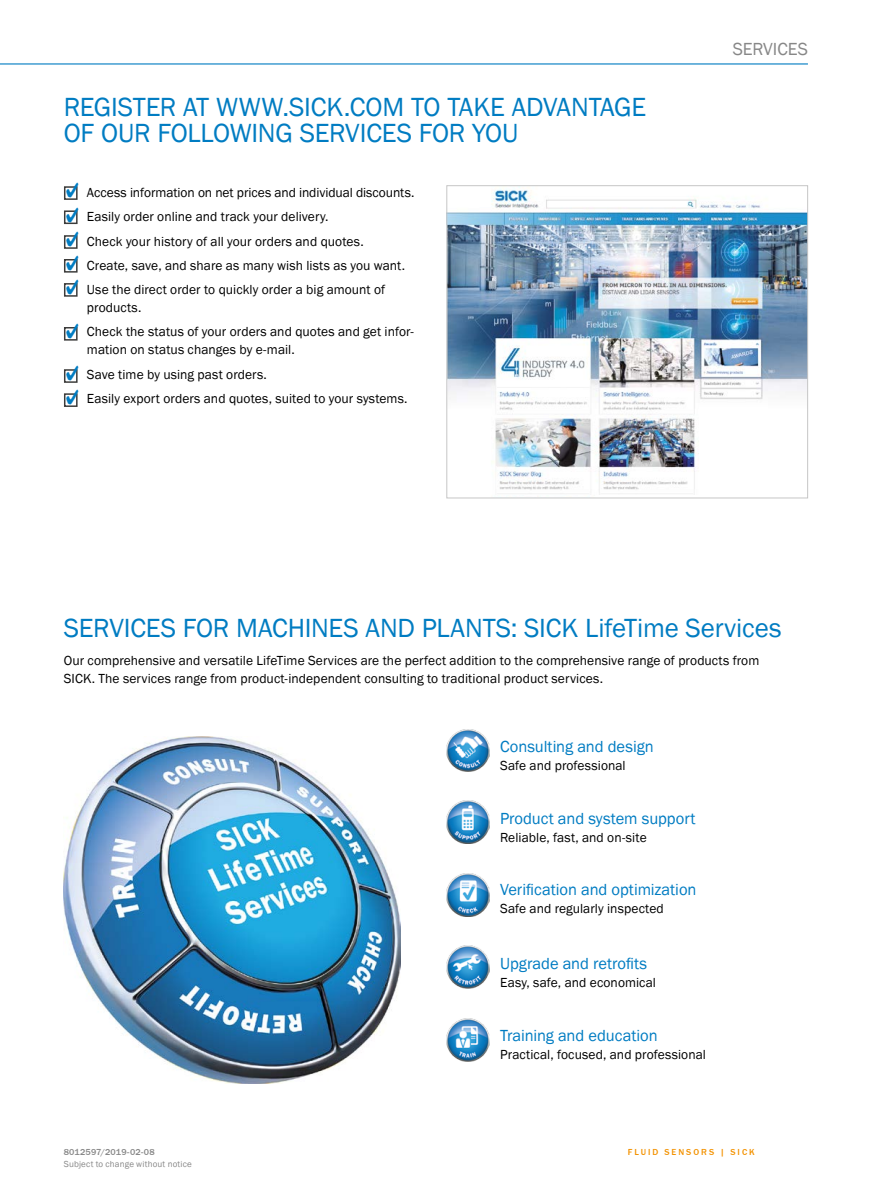
<style>
.page{position:relative;width:893px;height:1188px;background:#fff}
.page>*{position:absolute;margin:0;border:0;box-sizing:border-box;transform-origin:0 0}
.t1{font:27px/25.5px "SICK Franklin";letter-spacing:-.01em;color:#007cc2}
.t2{font:18px "SICK Franklin";color:#878787}
.t3{font:16.5px "SICK Franklin";letter-spacing:-.005em;color:#007cc2}
.t4{font:13.5px/24.3px "SICK Franklin";letter-spacing:.005em;color:#000}
.t5{font:9px "SICK Franklin";letter-spacing:.02em;color:#878787}
.t6{font:500 9px "SICK Franklin";letter-spacing:.02em;color:#878787}
.t7{font:500 9px "SICK Franklin";letter-spacing:.225em;color:#f39200}
</style>
<div class="page">
<hr style="left:0;top:63px;width:808px;height:2px;background:#007cc2">
<img style="left:446px;top:1019px;width:43px;height:43px">
<img style="left:446px;top:945px;width:43px;height:43px">
<img style="left:446px;top:729px;width:43px;height:43px">
<img style="left:446px;top:874px;width:43px;height:43px">
<img style="left:446px;top:800px;width:43px;height:43px">
<img style="left:64px;top:736px;width:336px;height:348px">
<div style="left:64px;top:186px;width:14px;height:14px;border:2px solid #3c3c3b"></div>
<div style="left:64px;top:210px;width:14px;height:14px;border:2px solid #3c3c3b"></div>
<div style="left:64px;top:235px;width:14px;height:14px;border:2px solid #3c3c3b"></div>
<div style="left:64px;top:259px;width:14px;height:14px;border:2px solid #3c3c3b"></div>
<div style="left:64px;top:327px;width:14px;height:14px;border:2px solid #3c3c3b"></div>
<div style="left:64px;top:369px;width:14px;height:14px;border:2px solid #3c3c3b"></div>
<div style="left:64px;top:393px;width:14px;height:14px;border:2px solid #3c3c3b"></div>
<div style="left:64px;top:283px;width:14px;height:14px;border:2px solid #3c3c3b"></div>
<img style="left:448px;top:187px;width:358px;height:307px">
<div style="left:446px;top:185px;width:362px;height:313px;border:1px solid #c6c6c6"></div>
<svg style="left:65px;top:186px;width:13px;height:12px"></svg>
<svg style="left:65px;top:210px;width:13px;height:13px"></svg>
<svg style="left:65px;top:235px;width:13px;height:12px"></svg>
<svg style="left:65px;top:259px;width:13px;height:12px"></svg>
<svg style="left:65px;top:327px;width:13px;height:12px"></svg>
<svg style="left:65px;top:369px;width:13px;height:12px"></svg>
<svg style="left:65px;top:393px;width:13px;height:12px"></svg>
<svg style="left:65px;top:283px;width:13px;height:12px"></svg>
<h1 class="t1" style="left:64px;top:95px;width:584px">REGISTER AT WWW.SICK.COM TO TAKE ADVANTAGE<br>OF OUR FOLLOWING SERVICES FOR YOU</h1>
<p class="t4" style="left:87px;top:181px;width:329px">Access information on net prices and individual discounts.<br>Easily order online and track your delivery.<br>Check your history of all your orders and quotes.<br>Create, save, and share as many wish lists as you want.<br>Use the direct order to quickly order a big amount of</p>
<p class="t4" style="left:87px;top:296px;width:328px">products.<br>Check the status of your orders and quotes and get infor-</p>
<p class="t4" style="left:87px;top:338px;width:322px">mation on status changes by e-mail.<br>Save time by using past orders.<br>Easily export orders and quotes, suited to your systems.</p>
<h2 class="t2" style="left:733px;top:38px;width:77px">SERVICES</h2>
<h1 class="t1" style="left:64px;top:616px;width:719px">SERVICES FOR MACHINES AN D PLANTS: SICK LifeTime Services</h1>
<p class="t4" style="left:64px;top:652px;width:697px;line-height:17.9px">Our comprehensive and versatile LifeTime Services are the perfect addition to the comprehensive range of products from<br>SICK. The services range from product-independent consulting to traditional product services.</p>
<p class="t3" style="left:500px;top:736px;width:155px">Consulting and design</p>
<p class="t4" style="left:500px;top:754px;width:127px">Safe and professional</p>
<p class="t3" style="left:500px;top:809px;width:197px">Product and system support</p>
<p class="t4" style="left:500px;top:826px;width:148px">Reliable, fast, and on-site</p>
<p class="t3" style="left:500px;top:879px;width:198px">Verification and optimization</p>
<p class="t4" style="left:500px;top:896px;width:165px">Safe and regularly inspected</p>
<p class="t3" style="left:500px;top:953px;width:149px">Upgrade and retrofits</p>
<p class="t4" style="left:500px;top:970px;width:157px">Easy, safe, and economical</p>
<p class="t3" style="left:500px;top:1025px;width:159px">Training and education</p>
<p class="t4" style="left:500px;top:1042px;width:207px">Practical, focused, and professional</p>
<p class="t6" style="left:64px;top:1146px;width:92px">8012597/2019-02-08</p>
<p class="t7" style="left:628px;top:1146px;width:128px">FLUID SENSORS | SI CK</p>
<p class="t5" style="left:64px;top:1159px;width:130px">Subject to change without notice</p>
</div>
